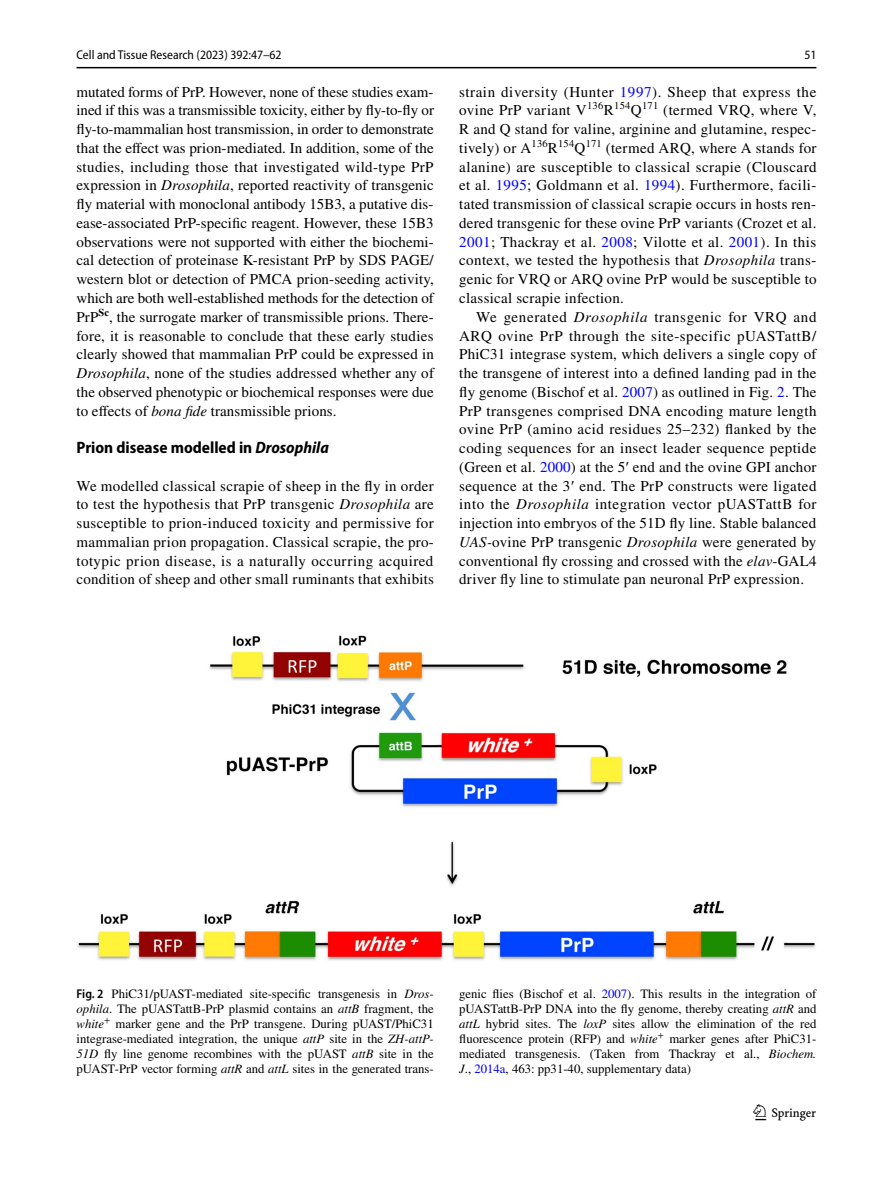
<style>
.page{position:relative;width:893px;height:1187px;background:#fff}
.page>*{position:absolute;margin:0;border:0;box-sizing:border-box;transform-origin:0 0}
.t1{font:22.5px "Springnew Regular 3";color:#000}
.t2{font:700 semi-condensed 16.5px "Myriad Pro";color:#000}
.t3{font:15px/18.8px "STIX";letter-spacing:.015em;color:#000;text-align:justify}
.t4{font:12.75px/15px "STIX";color:#000;text-align:justify}
.t5{font:semi-condensed 12.75px "Myriad Pro";color:#000}
.s1{font-style:italic}
.s2{color:#00f}
.s3{font-family:"Times New Roman"}
.s4{font-family:"Myriad Pro";font-weight:600;font-stretch:semi-condensed}
</style>
<div class="page">
<hr style="left:77px;top:67px;width:739px;height:1px;background:#000">
<img style="left:77px;top:635px;width:739px;height:326px">
<p class="t5" style="left:77px;top:48px;width:207px">Cell and Tissue Research (2023) 392:47–62</p>
<p class="t5" style="left:804px;top:48px;width:14px">51</p>
<p class="t3" style="left:77px;top:83px;width:359px">mutated forms of PrP. However, none of these studies exam&shy;ined if this was a transmissible toxicity, either by fly-to-fly or fly-to-mammalian host transmission, in order to demonstrate that the effect was prion-mediated. In addition, some of the studies, including those that investigated wild-type PrP expression in <span class="s1">Drosophila</span>, reported reactivity of transgenic fly material with monoclonal antibody 15B3, a putative dis&shy;ease-associated PrP-specific reagent. However, these 15B3 observations were not supported with either the biochemi&shy;cal detection of proteinase K-resistant PrP by SDS PAGE/ western blot or detection of PMCA prion-seeding activity, which are both well-established methods for the detection of PrP<sup>Sc</sup>, the surrogate marker of transmissible prions. There&shy;fore, it is reasonable to conclude that these early studies clearly showed that mammalian PrP could be expressed in <span class="s1">Drosophila</span>, none of the studies addressed whether any of the observed phenotypic or biochemical responses were due to effects of <span class="s1">bona fide</span> transmissible prions.</p>
<p class="t2" style="left:77px;top:438px;width:254px">Prion disease modelled in <span class="s1">Drosophila</span></p>
<p class="t3" style="left:77px;top:477px;width:359px">We modelled classical scrapie of sheep in the fly in order to test the hypothesis that PrP transgenic <span class="s1">Drosophila</span> are susceptible to prion-induced toxicity and permissive for mammalian prion propagation. Classical scrapie, the pro&shy;totypic prion disease, is a naturally occurring acquired condition of sheep and other small ruminants that exhibits</p>
<p class="t3" style="left:459px;top:83px;width:359px">strain diversity (Hunter <span class="s2">1997</span>). Sheep that express the ovine PrP variant V<sup>136</sup>R<sup>154</sup>Q<sup>171</sup> (termed VRQ, where V, R and Q stand for valine, arginine and glutamine, respec&shy;tively) or A<sup>136</sup>R<sup>154</sup>Q<sup>171</sup> (termed ARQ, where A stands for alanine) are susceptible to classical scrapie (Clouscard et al. <span class="s2">1995</span>; Goldmann et al. <span class="s2">1994</span>). Furthermore, facili&shy;tated transmission of classical scrapie occurs in hosts ren&shy;dered transgenic for these ovine PrP variants (Crozet et al.<br><span class="s2">2001</span>; Thackray et al. <span class="s2">2008</span>; Vilotte et al. <span class="s2">2001</span>). In this context, we tested the hypothesis that <span class="s1">Drosophila</span> trans&shy;genic for VRQ or ARQ ovine PrP would be susceptible to classical scrapie infection.</p>
<p class="t3" style="left:459px;top:308px;width:359px;text-indent:17px">We generated <span class="s1">Drosophila</span> transgenic for VRQ and ARQ ovine PrP through the site-specific pUASTattB/ PhiC31 integrase system, which delivers a single copy of the transgene of interest into a defined landing pad in the fly genome (Bischof et al. <span class="s2">2007</span>) as outlined in Fig. <span class="s2">2</span>. The PrP transgenes comprised DNA encoding mature length ovine PrP (amino acid residues 25–232) flanked by the coding sequences for an insect leader sequence peptide (Green et al. <span class="s2">2000</span>) at the 5<span class="s3">′</span> end and the ovine GPI anchor sequence at the 3<span class="s3">′</span> end. The PrP constructs were ligated into the <span class="s1">Drosophila</span> integration vector pUASTattB for injection into embryos of the 51D fly line. Stable balanced <span class="s1">UAS-</span>ovine PrP transgenic <span class="s1">Drosophila</span> were generated by conventional fly crossing and crossed with the <span class="s1">elav</span>-GAL4 driver fly line to stimulate pan neuronal PrP expression.</p>
<p class="t4" style="left:77px;top:986px;width:359px"><span class="s4">Fig. 2</span> PhiC31/pUAST-mediated site-specific transgenesis in <span class="s1">Dros&shy;ophila</span>. The pUASTattB-PrP plasmid contains an <span class="s1">attB</span> fragment, the <span class="s1">white</span><sup>+</sup> marker gene and the PrP transgene. During pUAST/PhiC31 integrase-mediated integration, the unique <span class="s1">attP</span> site in the <span class="s1">ZH-attP-51D</span> fly line genome recombines with the pUAST <span class="s1">attB</span> site in the pUAST-PrP vector forming <span class="s1">attR</span> and <span class="s1">attL</span> sites in the generated trans-</p>
<p class="t4" style="left:459px;top:986px;width:359px">genic flies (Bischof et al. <span class="s2">2007</span>). This results in the integration of pUASTattB-PrP DNA into the fly genome, thereby creating <span class="s1">attR</span> and <span class="s1">attL</span> hybrid sites. The <span class="s1">loxP</span> sites allow the elimination of the red fluorescence protein (RFP) and <span class="s1">white</span><sup>+</sup> marker genes after PhiC31- mediated transgenesis. (Taken from Thackray et al., <span class="s1">Biochem.<br>J</span>., <span class="s2">2014a</span>, 463: pp31-40, supplementary data)</p>
<h1 class="t1" style="left:755px;top:1104px;width:62px">1 3</h1>
</div>
